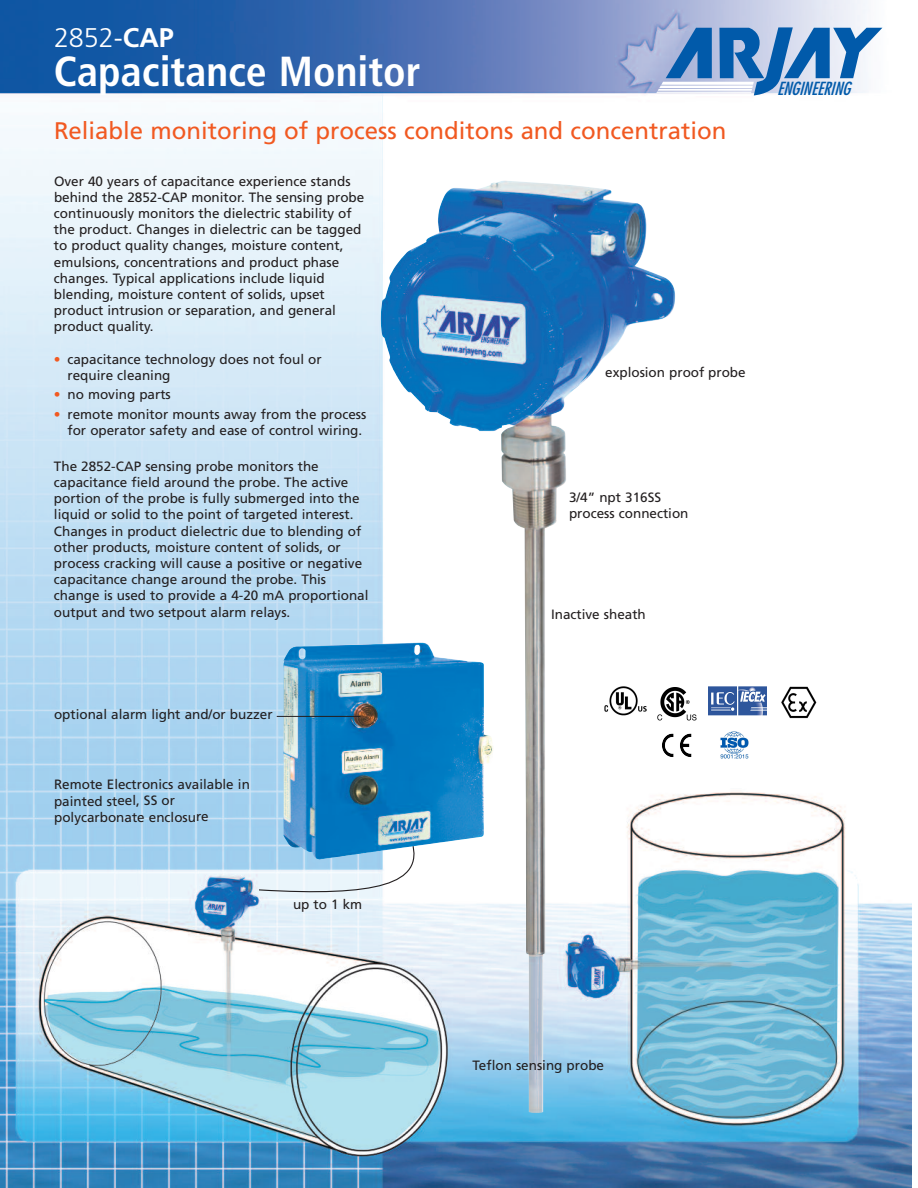
<style>
.page{position:relative;width:918px;height:1188px;background:#fff}
.page>*{position:absolute;margin:0;border:0;box-sizing:border-box;transform-origin:0 0}
.t1{font:700 condensed 42px "Frutiger";color:#fff}
.t2{font:300 27px "Frutiger";color:#fff}
.t3{font:24px "Frutiger";color:#f15921}
.t4{font:italic condensed 17.55px "Futura";letter-spacing:-.01em;color:#015aaa}
.t5{font:13.5px/16.2px "Frutiger";color:#231f20}
.s1{font-weight:700}
.s2{color:#f15921}
</style>
<div class="page">
<img style="left:0;top:0;width:911px;height:1188px">
<svg style="left:258px;top:841px;width:123px;height:56px;background:#cce2f0"></svg>
<hr style="left:655px;top:95px;width:96px;height:1px;background:#fff">
<hr style="left:655px;top:94px;width:96px;height:1px;background:#fff">
<svg style="left:656px;top:27px;width:226px;height:68px"></svg>
<img style="left:381px;top:181px;width:294px;height:932px">
<img style="left:283px;top:642px;width:210px;height:217px">
<hr style="left:277px;top:716px;width:84px;height:1px;background:#231f20">
<img style="left:658px;top:730px;width:42px;height:32px">
<img style="left:658px;top:688px;width:38px;height:32px">
<img style="left:781px;top:685px;width:36px;height:34px">
<img style="left:601px;top:681px;width:48px;height:41px">
<img style="left:709px;top:684px;width:58px;height:35px">
<img style="left:718px;top:731px;width:34px;height:28px">
<h2 class="t2" style="left:54px;top:27px;width:121px">2852-<span class="s1">CAP</span></h2>
<h1 class="t1" style="left:54px;top:54px;width:368px">Capacitance Monitor</h1>
<h3 class="t3" style="left:54px;top:121px;width:674px">Reliable monitoring of process conditons and concentration</h3>
<p class="t5" style="left:54px;top:174px;width:312px">Over 40 years of capacitance experience stands behind the 2852-CAP monitor. The sensing probe continuously monitors the dielectric stability of the product. Changes in dielectric can be tagged to product quality changes, moisture content, emulsions, concentrations and product phase changes. Typical applications include liquid blending, moisture content of solids, upset product intrusion or separation, and general product quality.</p>
<p class="t5" style="left:67px;top:352px;width:256px;text-indent:-13px"><span class="s2">•</span> capacitance technology does not foul or require cleaning</p>
<p class="t5" style="left:54px;top:388px;width:118px"><span class="s2">•</span> no moving parts</p>
<p class="t5" style="left:67px;top:407px;width:300px;text-indent:-14px"><span class="s2">•</span> remote monitor mounts away from the process for operator safety and ease of control wiring.</p>
<p class="t5" style="left:54px;top:459px;width:316px">The 2852-CAP sensing probe monitors the capacitance field around the probe. The active portion of the probe is fully submerged into the liquid or solid to the point of targeted interest.<br>Changes in product dielectric due to blending of other products, moisture content of solids, or process cracking will cause a positive or negative capacitance change around the probe. This change is used to provide a 4-20 mA proportional output and two setpout alarm relays.</p>
<p class="t5" style="left:605px;top:366px;width:142px">explosion proof probe</p>
<p class="t5" style="left:569px;top:490px;width:121px">3/4” npt 316SS process connection</p>
<p class="t5" style="left:551px;top:607px;width:96px">Inactive sheath</p>
<p class="t4" style="left:777px;top:80px;width:75px">ENGINEERING</p>
<p class="t5" style="left:54px;top:707px;width:220px">optional alarm light and/or buzzer</p>
<p class="t5" style="left:54px;top:777px;width:197px">Remote Electronics available in painted steel, SS or polycarbonate enclosure</p>
<p class="t5" style="left:293px;top:897px;width:71px">up to 1 km</p>
<p class="t5" style="left:472px;top:1058px;width:133px">Teflon sensing probe</p>
</div>
